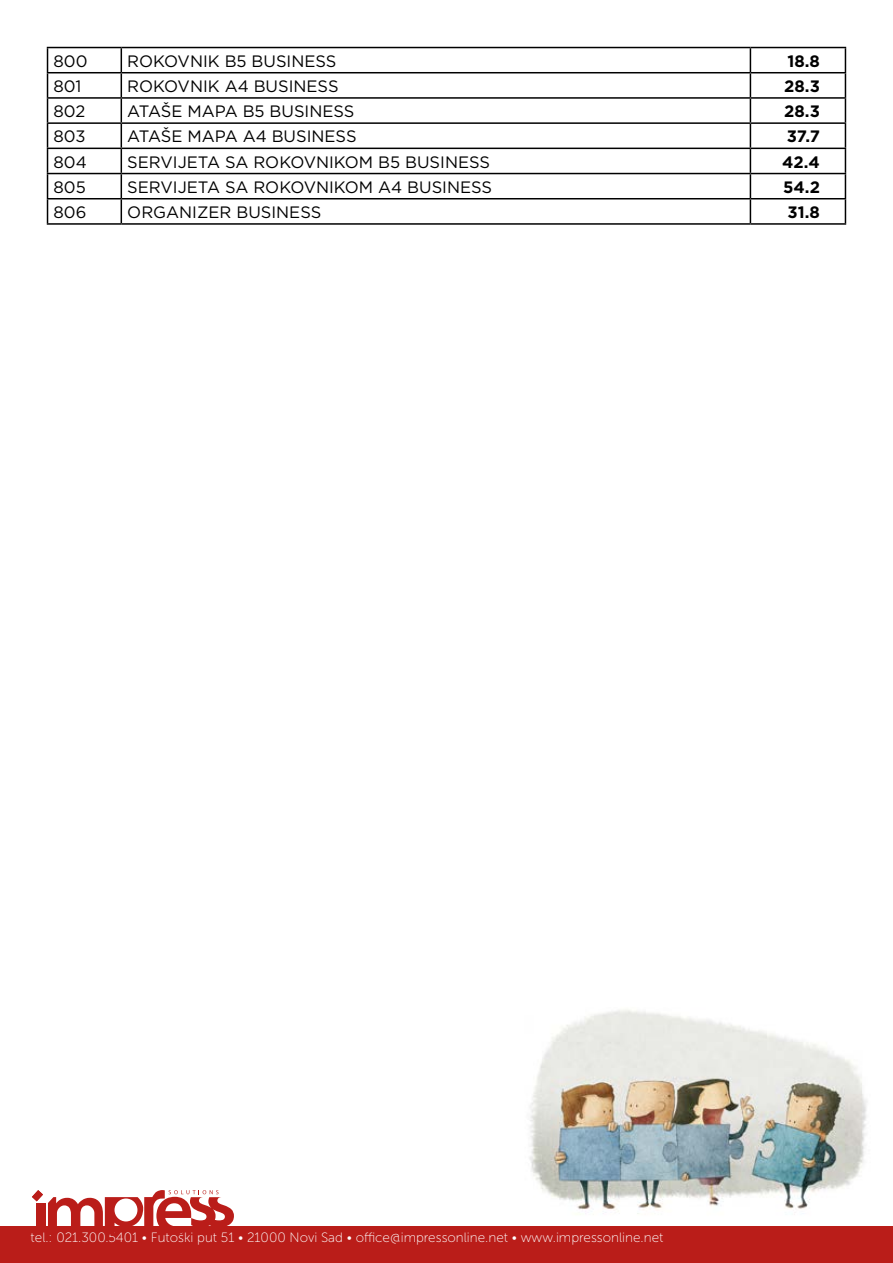
<style>
.page{position:relative;width:893px;height:1263px;background:#fff}
.page>*{position:absolute;margin:0;border:0;box-sizing:border-box;transform-origin:0 0}
.t1{font:16.5px "Gotham";color:#000}
.t2{font:700 16.5px "Gotham";color:#000}
.t3{font:13.5px "Museo Sans 100";color:#fff}
</style>
<div class="page">
<hr style="left:47px;top:47px;width:74px;height:1px;background:#000">
<hr style="left:121px;top:47px;width:629px;height:1px;background:#000">
<hr style="left:750px;top:47px;width:96px;height:1px;background:#000">
<hr style="left:47px;top:72px;width:74px;height:1px;background:#000">
<hr style="left:121px;top:72px;width:629px;height:1px;background:#000">
<hr style="left:750px;top:72px;width:96px;height:1px;background:#000">
<hr style="left:47px;top:97px;width:74px;height:2px;background:#000">
<hr style="left:121px;top:97px;width:629px;height:2px;background:#000">
<hr style="left:750px;top:97px;width:96px;height:2px;background:#000">
<hr style="left:47px;top:122px;width:74px;height:2px;background:#000">
<hr style="left:121px;top:122px;width:629px;height:2px;background:#000">
<hr style="left:750px;top:122px;width:96px;height:2px;background:#000">
<hr style="left:47px;top:148px;width:74px;height:1px;background:#000">
<hr style="left:121px;top:148px;width:629px;height:1px;background:#000">
<hr style="left:750px;top:148px;width:96px;height:1px;background:#000">
<hr style="left:47px;top:173px;width:74px;height:1px;background:#000">
<hr style="left:121px;top:173px;width:629px;height:1px;background:#000">
<hr style="left:750px;top:173px;width:96px;height:1px;background:#000">
<hr style="left:47px;top:198px;width:74px;height:1px;background:#000">
<svg style="left:47px;top:48px;width:1px;height:175px"></svg>
<hr style="left:121px;top:198px;width:629px;height:1px;background:#000">
<svg style="left:121px;top:48px;width:1px;height:175px"></svg>
<hr style="left:750px;top:198px;width:96px;height:1px;background:#000">
<svg style="left:750px;top:48px;width:1px;height:175px"></svg>
<svg style="left:845px;top:48px;width:1px;height:175px"></svg>
<hr style="left:47px;top:223px;width:74px;height:2px;background:#000">
<hr style="left:121px;top:223px;width:629px;height:2px;background:#000">
<hr style="left:750px;top:223px;width:96px;height:2px;background:#000">
<img style="left:529px;top:1009px;width:338px;height:206px">
<div style="left:0;top:1227px;width:893px;height:36px;background:#ba1d19"></div>
<svg style="left:32px;top:1190px;width:202px;height:37px"></svg>
<p class="t1" style="left:54px;top:50px;width:35px">800</p>
<p class="t1" style="left:127px;top:50px;width:211px">ROKOVNIK B5 BUSINESS</p>
<p class="t2" style="left:787px;top:50px;width:34px">18.8</p>
<p class="t1" style="left:54px;top:76px;width:30px">801</p>
<p class="t1" style="left:127px;top:76px;width:213px">ROKOVNIK A4 BUSINESS</p>
<p class="t2" style="left:784px;top:75px;width:37px">28.3</p>
<p class="t1" style="left:54px;top:101px;width:33px">802</p>
<p class="t1" style="left:127px;top:101px;width:229px">ATAŠE MAPA B5 BUSINESS</p>
<p class="t2" style="left:784px;top:100px;width:37px">28.3</p>
<p class="t1" style="left:54px;top:126px;width:34px">803</p>
<p class="t1" style="left:127px;top:126px;width:231px">ATAŠE MAPA A4 BUSINESS</p>
<p class="t2" style="left:787px;top:126px;width:35px">37.7</p>
<p class="t1" style="left:54px;top:151px;width:35px">804</p>
<p class="t1" style="left:127px;top:151px;width:364px">SERVIJETA SA ROKOVNIKOM B5 BUSINESS</p>
<p class="t2" style="left:782px;top:151px;width:39px">42.4</p>
<p class="t1" style="left:54px;top:176px;width:34px">805</p>
<p class="t1" style="left:127px;top:176px;width:366px">SERVIJETA SA ROKOVNIKOM A4 BUSINESS</p>
<p class="t2" style="left:783px;top:176px;width:38px">54.2</p>
<p class="t1" style="left:54px;top:201px;width:34px">806</p>
<p class="t1" style="left:127px;top:201px;width:195px">ORGANIZER BUSINESS</p>
<p class="t2" style="left:788px;top:201px;width:34px">31.8</p>
<p class="t3" style="left:31px;top:1230px;width:634px">tel.: 021.300.5401 • Futoški put 51 • 21000 Novi Sad • office@impressonline.net • www.impressonline.net</p>
</div>
